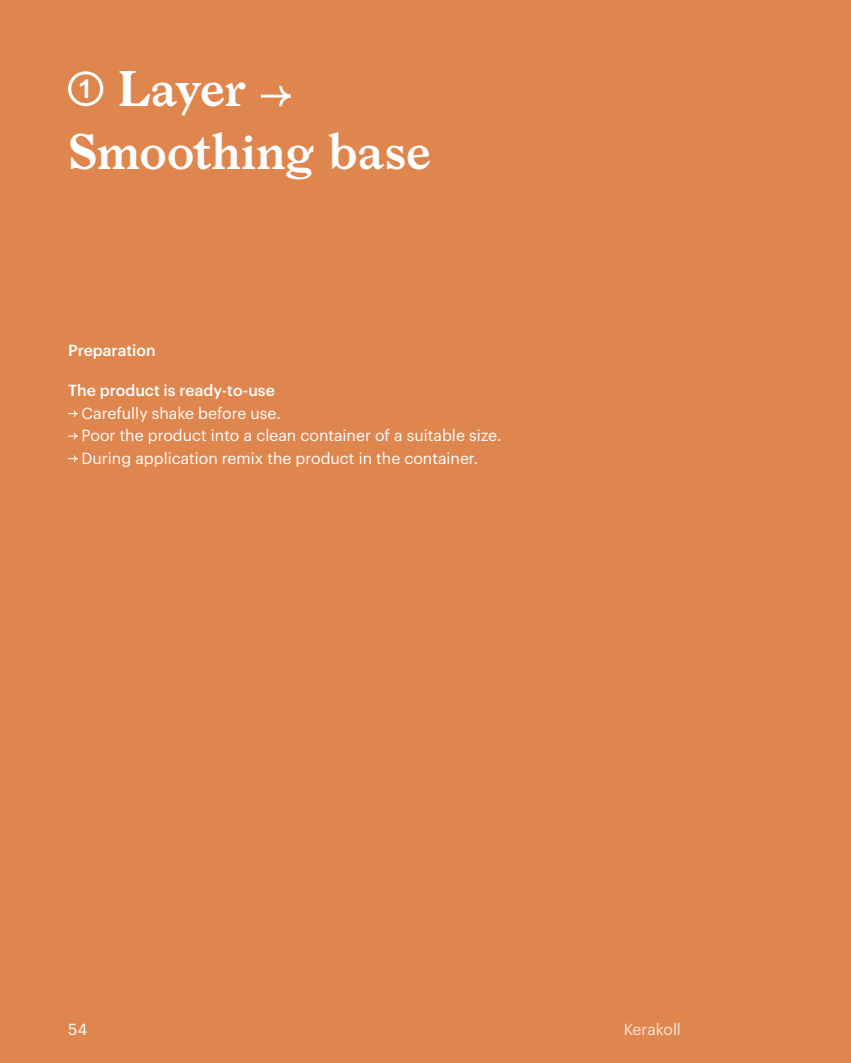
<style>
.page{position:relative;width:851px;height:1063px;background:#fff}
.page>*{position:absolute;margin:0;border:0;box-sizing:border-box;transform-origin:0 0}
.t1{font:600 48px/63px "Larish Neue";letter-spacing:-.01em;color:#fff}
.t2{font:15.75px/22.5px "Graphik";color:#fff}
.t3{font:500 15.75px "Graphik";color:#fff}
</style>
<div class="page">
<div style="left:0;top:0;width:850px;height:1063px;background:#df864f"></div>
<svg style="left:68px;top:71px;width:35px;height:35px"></svg>
<hr style="left:261px;top:95px;width:29px;height:3px;background:#fff">
<svg style="left:278px;top:86px;width:13px;height:21px"></svg>
<svg style="left:68px;top:410px;width:10px;height:7px"></svg>
<svg style="left:68px;top:433px;width:10px;height:7px"></svg>
<svg style="left:68px;top:455px;width:10px;height:7px"></svg>
<h1 class="t1" style="left:68px;top:54px;width:365px;text-indent:50px">Layer<br>Smoothing base</h1>
<p class="t3" style="left:68px;top:339px;width:89px">Preparation</p>
<p class="t3" style="left:68px;top:379px;width:208px">The product is ready-to-use</p>
<p class="t2" style="left:82px;top:401px;width:421px">Carefully shake before use.<br>Poor the product into a clean container of a suitable size.<br>During application remix the product in the container.</p>
<p class="t2" style="left:68px;top:1017px;width:21px">54</p>
<p class="t2" style="left:623px;top:1017px;width:59px">Kerakoll</p>
</div>
